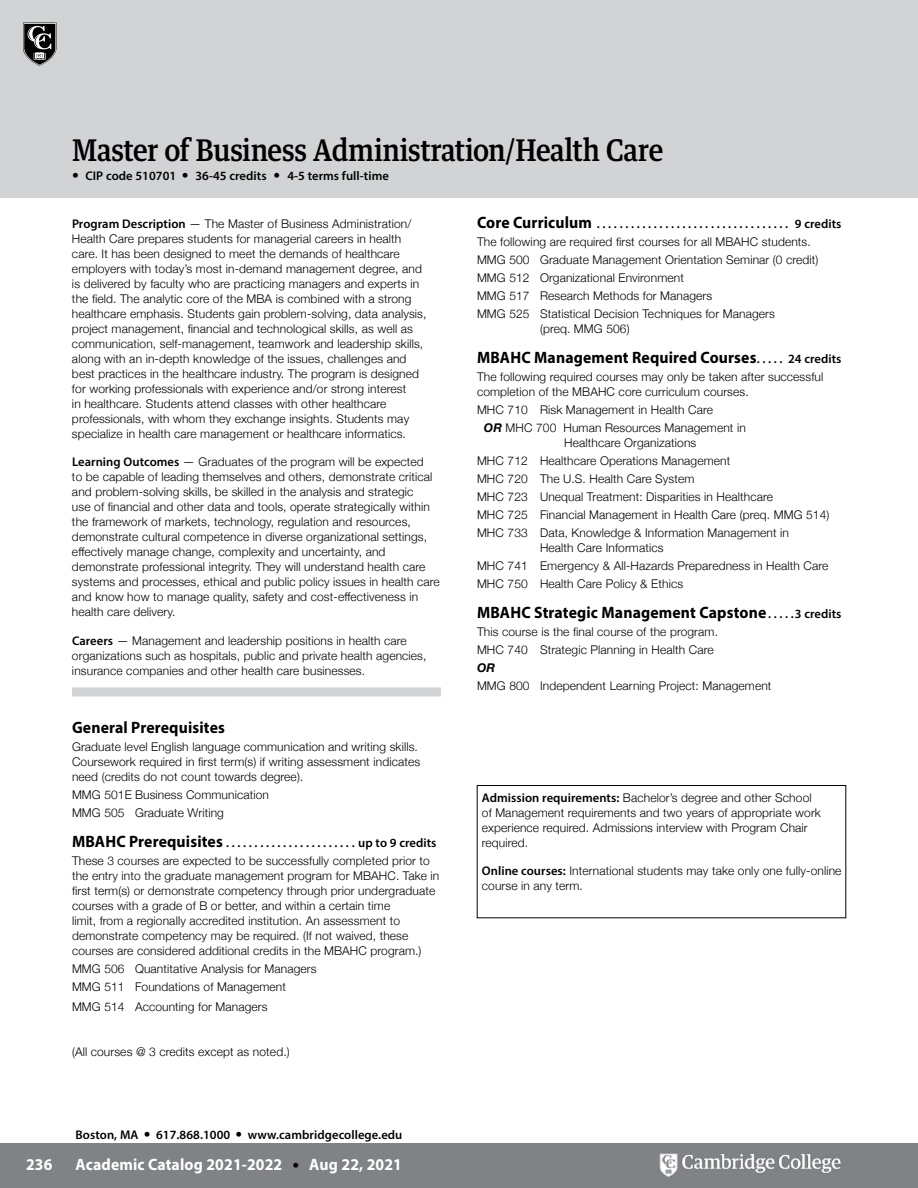
<style>
.page{position:relative;width:918px;height:1188px;background:#fff}
.page>*{position:absolute;margin:0;border:0;box-sizing:border-box;transform-origin:0 0}
.t1{font:500 30px "Guardian Text Egyp";letter-spacing:-.01em;color:#000;scale:.9 1}
.t2{font:700 16.5px "Myriad Pro";letter-spacing:.01em;color:#000;scale:.95 1}
.t3{font:700 16.5px "Myriad Pro";letter-spacing:.01em;color:#fff;scale:.95 1}
.t4{font:600 12.6px "Myriad Pro";letter-spacing:.005em;color:#000}
.t5{font:300 12px/15px "Helvetica Neue";letter-spacing:.01em;color:#000}
.t6{font:italic 700 12px "Helvetica Neue";color:#000}
.s1{font-family:"Helvetica Neue";font-weight:300;font-size:13.5px}
.s2{font-family:"Myriad Pro";font-weight:600;font-size:12.6px}
.s3{font-weight:700;font-size:16.5px}
.s4{font-weight:600;font-size:12.6px}
.s5{font-weight:700;font-style:italic}
.s6{font-family:"Helvetica Neue";font-weight:300;font-size:13.5px;color:#000}
</style>
<div class="page">
<div style="left:0;top:1143px;width:918px;height:45px;background:#808285"></div>
<img style="left:659px;top:1153px;width:182px;height:24px">
<div style="left:0;top:0;width:918px;height:198px;background:#d1d3d4"></div>
<svg style="left:23px;top:23px;width:34px;height:43px"></svg>
<hr style="left:917px;top:1px;width:1px;height:198px;background:#d1d3d4">
<div style="left:477px;top:785px;width:369px;height:133px;border:1px solid #000"></div>
<div style="left:72px;top:687px;width:369px;height:9px;background:#d1d3d4"></div>
<h1 class="t1" style="left:72px;top:125px;width:659px">Master of Business Administration/Health Care</h1>
<p class="t4" style="left:72px;top:168px;width:318px"><span class="s1">•</span> CIP code 510701 <span class="s1">•</span> 36-45 credits <span class="s1">•</span> 4-5 terms full-time</p>
<p class="t5" style="left:72px;top:215px;width:356px"><span class="s2">Program Description</span> — The Master of Business Administration/ Health Care prepares students for managerial careers in health care. It has been designed to meet the demands of healthcare employers with today’s most in-demand management degree, and is delivered by faculty who are practicing managers and experts in the field. The analytic core of the MBA is combined with a strong healthcare emphasis. Students gain problem-solving, data analysis, project management, financial and technological skills, as well as communication, self-management, teamwork and leadership skills, along with an in-depth knowledge of the issues, challenges and best practices in the healthcare industry. The program is designed for working professionals with experience and/or strong interest<br>in healthcare. Students attend classes with other healthcare professionals, with whom they exchange insights. Students may specialize in health care management or healthcare informatics.</p>
<p class="t5" style="left:72px;top:453px;width:369px"><span class="s2">Learning Outcomes</span> — Graduates of the program will be expected<br>to be capable of leading themselves and others, demonstrate critical and problem-solving skills, be skilled in the analysis and strategic<br>use of financial and other data and tools, operate strategically within the framework of markets, technology, regulation and resources, demonstrate cultural competence in diverse organizational settings, effectively manage change, complexity and uncertainty, and demonstrate professional integrity. They will understand health care systems and processes, ethical and public policy issues in health care and know how to manage quality, safety and cost-effectiveness in health care delivery.</p>
<p class="t5" style="left:72px;top:632px;width:356px"><span class="s2">Careers</span> — Management and leadership positions in health care organizations such as hospitals, public and private health agencies, insurance companies and other health care businesses.</p>
<p class="t4" style="left:477px;top:216px;width:121px"><span class="s3">Core Curriculum</span> ...................................</p>
<p class="t4" style="left:795px;top:216px;width:48px">9 credits</p>
<p class="t5" style="left:477px;top:232px;width:343px;line-height:18px">The following are required first courses for all MBAHC students.<br>MMG 500 Graduate Management Orientation Seminar (0 credit)<br>MMG 512 Organizational Environment<br>MMG 517 Research Methods for Managers<br>MMG 525 Statistical Decision Techniques for Managers</p>
<p class="t5" style="left:540px;top:321px;width:91px">(preq. MMG 506)</p>
<h2 class="t2" style="left:477px;top:347px;width:385px">MBAHC Management Required Courses<span class="s4">. . . . . 24 credits</span></h2>
<p class="t5" style="left:477px;top:369px;width:348px">The following required courses may only be taken after successful completion of the MBAHC core curriculum courses.</p>
<p class="t5" style="left:484px;top:400px;width:263px;line-height:18px;text-indent:-7px">MHC 710 Risk Management in Health Care<br><span class="s5">OR</span> MHC 700 Human Resources Management in</p>
<p class="t5" style="left:477px;top:433px;width:354px;line-height:18px;text-indent:87px">Healthcare Organizations<br>MHC 712 Healthcare Operations Management<br>MHC 720 The U.S. Health Care System<br>MHC 723 Unequal Treatment: Disparities in Healthcare<br>MHC 725 Financial Management in Health Care (preq. MMG 514)<br>MHC 733 Data, Knowledge &amp; Information Management in</p>
<p class="t5" style="left:477px;top:538px;width:353px;line-height:18px;text-indent:63px">Health Care Informatics<br>MHC 741 Emergency &amp; All-Hazards Preparedness in Health Care<br>MHC 750 Health Care Policy &amp; Ethics</p>
<h2 class="t2" style="left:477px;top:602px;width:309px">MBAHC Strategic Management Capstone<span class="s4">.....</span></h2>
<p class="t4" style="left:795px;top:606px;width:48px">3 credits</p>
<p class="t5" style="left:477px;top:622px;width:243px;line-height:18px">This course is the final course of the program.<br>MHC 740 Strategic Planning in Health Care</p>
<p class="t6" style="left:477px;top:659px;width:20px">OR</p>
<p class="t5" style="left:477px;top:678px;width:296px">MMG 800 Independent Learning Project: Management</p>
<h2 class="t2" style="left:72px;top:717px;width:163px">General Prerequisites</h2>
<p class="t5" style="left:72px;top:738px;width:350px">Graduate level English language communication and writing skills.<br>Coursework required in first term(s) if writing assessment indicates need (credits do not count towards degree).</p>
<p class="t5" style="left:72px;top:785px;width:199px;line-height:18px">MMG 501E Business Communication<br>MMG 505 Graduate Writing</p>
<p class="t4" style="left:72px;top:835px;width:156px"><span class="s3">MBAHC Prerequisites</span>........................</p>
<p class="t4" style="left:358px;top:835px;width:80px">up to 9 credits</p>
<p class="t5" style="left:72px;top:852px;width:369px">These 3 courses are expected to be successfully completed prior to the entry into the graduate management program for MBAHC. Take in first term(s) or demonstrate competency through prior undergraduate courses with a grade of B or better, and within a certain time<br>limit, from a regionally accredited institution. An assessment to demonstrate competency may be required. (If not waived, these courses are considered additional credits in the MBAHC program.)</p>
<p class="t5" style="left:72px;top:959px;width:246px;line-height:18px">MMG 506 Quantitative Analysis for Managers<br>MMG 511 Foundations of Management</p>
<p class="t5" style="left:72px;top:998px;width:197px">MMG 514 Accounting for Managers</p>
<p class="t5" style="left:72px;top:1043px;width:219px">(All courses @ 3 credits except as noted.)</p>
<p class="t4" style="left:76px;top:1127px;width:328px">Boston, MA <span class="s1">•</span> 617.868.1000 <span class="s1">•</span> www.cambridgecollege.edu</p>
<h2 class="t3" style="left:26px;top:1154px;width:29px">236</h2>
<h2 class="t3" style="left:76px;top:1154px;width:345px">Academic Catalog 2021-2022 <span class="s6">•</span> Aug 22, 2021</h2>
<p class="t5" style="left:482px;top:789px;width:341px"><span class="s2">Admission requirements:</span> Bachelor’s degree and other School of Management requirements and two years of appropriate work experience required. Admissions interview with Program Chair required.</p>
<p class="t5" style="left:482px;top:863px;width:361px"><span class="s2">Online courses:</span> International students may take only one fully-online course in any term.</p>
</div>
